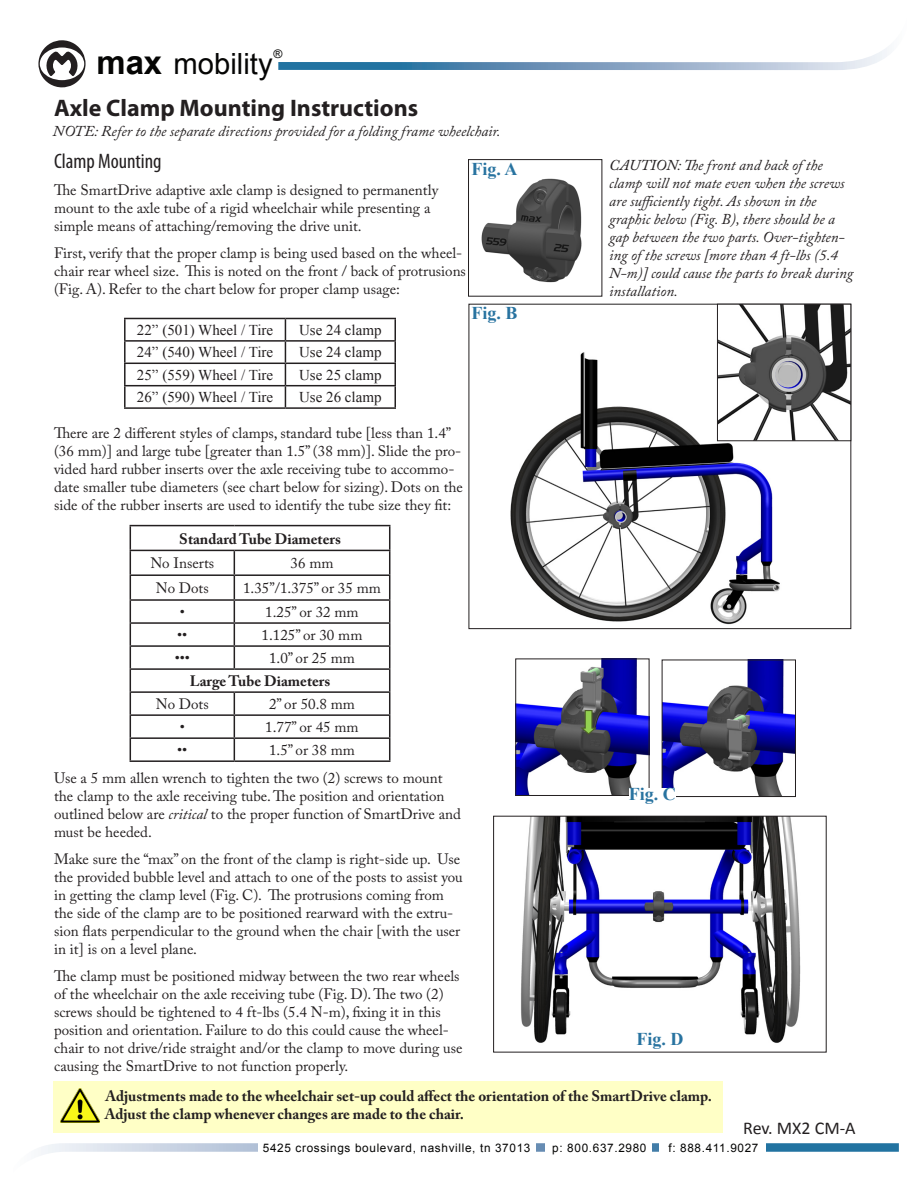
<style>
.page{position:relative;width:918px;height:1188px;background:#fff}
.page>*{position:absolute;margin:0;border:0;box-sizing:border-box;transform-origin:0 0}
.t1{font:29.25px "Arial";color:#050504}
.t2{font:700 24px "Myriad Pro";color:#231f20}
.Body{font:condensed 21px "Myriad Pro";color:#231f20}
.t3{font:700 18px "Times New Roman";color:#2873a0}
.t4{font:18px "Calibri";color:#231f20}
.Body-2{font:15px/18px "Adobe Caslon Pro";color:#231f20}
.Body-3{font:italic 15px/18px "Adobe Caslon Pro";color:#231f20}
.Body_Warnings{font:700 15px/18px "Adobe Caslon Pro";color:#231f20}
.t5{font:15px "Times New Roman";color:#231f20}
.Body-4{font:700 15px "Adobe Caslon Pro";color:#231f20}
.t6{font:11.7px "Arial";letter-spacing:.055em;color:#050504}
.s1{font-weight:700;font-size:32.85px}
.s2{font-style:italic}
</style>
<div class="page">
<svg style="left:41px;top:1143px;width:858px;height:12px"></svg>
<div style="left:259px;top:1142px;width:277px;height:12px;background:#fff"></div>
<div style="left:545px;top:1142px;width:107px;height:12px;background:#fff"></div>
<div style="left:660px;top:1142px;width:101px;height:11px;background:#fff"></div>
<div style="left:662px;top:1142px;width:103px;height:11px;background:#fff"></div>
<svg style="left:38px;top:40px;width:48px;height:47px"></svg>
<svg style="left:278px;top:48px;width:609px;height:22px"></svg>
<img style="left:510px;top:352px;width:281px;height:273px">
<hr style="left:124px;top:318px;width:161px;height:1px;background:#231f20">
<hr style="left:124px;top:319px;width:2px;height:21px;background:#231f20">
<hr style="left:285px;top:318px;width:111px;height:1px;background:#231f20">
<hr style="left:394px;top:319px;width:2px;height:21px;background:#231f20">
<hr style="left:124px;top:340px;width:161px;height:2px;background:#231f20">
<hr style="left:124px;top:342px;width:2px;height:21px;background:#231f20">
<hr style="left:285px;top:340px;width:111px;height:2px;background:#231f20">
<hr style="left:394px;top:342px;width:2px;height:21px;background:#231f20">
<hr style="left:124px;top:363px;width:161px;height:1px;background:#231f20">
<hr style="left:124px;top:364px;width:2px;height:21px;background:#231f20">
<hr style="left:285px;top:363px;width:111px;height:1px;background:#231f20">
<hr style="left:394px;top:364px;width:2px;height:21px;background:#231f20">
<hr style="left:124px;top:385px;width:161px;height:1px;background:#231f20">
<hr style="left:124px;top:386px;width:2px;height:21px;background:#231f20">
<hr style="left:285px;top:385px;width:111px;height:1px;background:#231f20">
<svg style="left:285px;top:319px;width:1px;height:88px"></svg>
<hr style="left:394px;top:386px;width:2px;height:21px;background:#231f20">
<hr style="left:124px;top:407px;width:161px;height:2px;background:#231f20">
<hr style="left:285px;top:407px;width:111px;height:2px;background:#231f20">
<hr style="left:130px;top:525px;width:104px;height:1px;background:#231f20">
<hr style="left:234px;top:525px;width:156px;height:1px;background:#231f20">
<hr style="left:130px;top:550px;width:104px;height:1px;background:#231f20">
<hr style="left:234px;top:550px;width:156px;height:1px;background:#231f20">
<hr style="left:130px;top:574px;width:104px;height:2px;background:#231f20">
<hr style="left:234px;top:574px;width:156px;height:2px;background:#231f20">
<hr style="left:130px;top:599px;width:104px;height:2px;background:#231f20">
<hr style="left:234px;top:599px;width:156px;height:2px;background:#231f20">
<hr style="left:130px;top:622px;width:104px;height:2px;background:#231f20">
<hr style="left:234px;top:622px;width:156px;height:2px;background:#231f20">
<hr style="left:130px;top:645px;width:104px;height:2px;background:#231f20">
<hr style="left:234px;top:645px;width:156px;height:2px;background:#231f20">
<svg style="left:234px;top:551px;width:1px;height:117px"></svg>
<hr style="left:130px;top:668px;width:104px;height:2px;background:#231f20">
<hr style="left:234px;top:668px;width:156px;height:2px;background:#231f20">
<hr style="left:130px;top:691px;width:104px;height:2px;background:#231f20">
<hr style="left:234px;top:691px;width:156px;height:2px;background:#231f20">
<hr style="left:130px;top:714px;width:104px;height:2px;background:#231f20">
<hr style="left:234px;top:714px;width:156px;height:2px;background:#231f20">
<hr style="left:130px;top:737px;width:104px;height:2px;background:#231f20">
<svg style="left:130px;top:526px;width:1px;height:234px"></svg>
<hr style="left:234px;top:737px;width:156px;height:2px;background:#231f20">
<svg style="left:234px;top:693px;width:1px;height:67px"></svg>
<svg style="left:389px;top:526px;width:1px;height:234px"></svg>
<hr style="left:130px;top:760px;width:104px;height:2px;background:#231f20">
<hr style="left:234px;top:760px;width:156px;height:2px;background:#231f20">
<div style="left:53px;top:1081px;width:670px;height:51px;background:#ffffc6"></div>
<img style="left:61px;top:1089px;width:38px;height:33px">
<img style="left:664px;top:662px;width:130px;height:133px">
<div style="left:662px;top:660px;width:134px;height:137px;border:1px solid #231f20"></div>
<img style="left:719px;top:306px;width:130px;height:133px">
<div style="left:717px;top:304px;width:134px;height:137px;border:1px solid #231f20"></div>
<img style="left:521px;top:818px;width:280px;height:225px">
<div style="left:493px;top:816px;width:334px;height:237px;border:1px solid #231f20"></div>
<img style="left:517px;top:661px;width:130px;height:133px">
<div style="left:515px;top:659px;width:134px;height:137px;border:1px solid #231f20"></div>
<img style="left:481px;top:178px;width:101px;height:105px">
<div style="left:468px;top:159px;width:134px;height:138px;border:1px solid #231f20"></div>
<svg style="left:580px;top:710px;width:18px;height:25px"></svg>
<div style="left:637px;top:1033px;width:47px;height:12px;background:#fff"></div>
<div style="left:629px;top:788px;width:47px;height:12px;background:#fff"></div>
<h1 class="t1" style="left:96px;top:44px;width:178px"><span class="s1">max</span> mobility</h1>
<p class="t6" style="left:274px;top:46px;width:10px">®</p>
<p class="t2" style="left:54px;top:92px;width:366px">Axle Clamp Mounting Instructions</p>
<p class="Body" style="left:54px;top:148px;width:109px">Clamp Mounting</p>
<p class="Body-2" style="left:54px;top:181px;width:386px">The SmartDrive adaptive axle clamp is designed to permanently mount to the axle tube of a rigid wheelchair while presenting a simple means of attaching/removing the drive unit.</p>
<p class="Body-2" style="left:54px;top:244px;width:413px">First, verify that the proper clamp is being used based on the wheel&shy;chair rear wheel size. This is noted on the front / back of protrusions (Fig. A). Refer to the chart below for proper clamp usage:</p>
<p class="t5" style="left:137px;top:320px;width:138px">22” (501) Wheel / Tire</p>
<p class="t5" style="left:299px;top:320px;width:84px">Use 24 clamp</p>
<p class="t5" style="left:137px;top:342px;width:138px">24” (540) Wheel / Tire</p>
<p class="t5" style="left:299px;top:342px;width:84px">Use 24 clamp</p>
<p class="t5" style="left:137px;top:365px;width:138px">25” (559) Wheel / Tire</p>
<p class="t5" style="left:299px;top:365px;width:84px">Use 25 clamp</p>
<p class="t5" style="left:137px;top:387px;width:138px">26” (590) Wheel / Tire</p>
<p class="t5" style="left:299px;top:387px;width:84px">Use 26 clamp</p>
<p class="Body-2" style="left:54px;top:424px;width:410px">There are 2 different styles of clamps, standard tube [less than 1.4” (36 mm)] and large tube [greater than 1.5” (38 mm)]. Slide the pro&shy;vided hard rubber inserts over the axle receiving tube to accommo&shy;date smaller tube diameters (see chart below for sizing). Dots on the side of the rubber inserts are used to identify the tube size they fit:</p>
<p class="Body-4" style="left:179px;top:530px;width:163px">Standard Tube Diameters</p>
<p class="Body-2" style="left:150px;top:554px;width:65px">No Inserts</p>
<p class="Body-2" style="left:291px;top:554px;width:44px">36 mm</p>
<p class="Body-2" style="left:156px;top:579px;width:54px">No Dots</p>
<p class="Body-2" style="left:243px;top:579px;width:139px">1.35”/1.375” or 35 mm</p>
<p class="Body-2" style="left:180px;top:603px;width:7px">•</p>
<p class="Body-2" style="left:265px;top:603px;width:95px">1.25” or 32 mm</p>
<p class="Body-2" style="left:177px;top:626px;width:12px">••</p>
<p class="Body-2" style="left:262px;top:626px;width:102px">1.125” or 30 mm</p>
<p class="Body-2" style="left:175px;top:649px;width:17px">•••</p>
<p class="Body-2" style="left:269px;top:649px;width:87px">1.0” or 25 mm</p>
<p class="Body-4" style="left:190px;top:672px;width:142px">Large Tube Diameters</p>
<p class="Body-2" style="left:156px;top:695px;width:54px">No Dots</p>
<p class="Body-2" style="left:269px;top:695px;width:87px">2” or 50.8 mm</p>
<p class="Body-2" style="left:180px;top:718px;width:7px">•</p>
<p class="Body-2" style="left:265px;top:718px;width:95px">1.77” or 45 mm</p>
<p class="Body-2" style="left:177px;top:741px;width:12px">••</p>
<p class="Body-2" style="left:269px;top:741px;width:87px">1.5” or 38 mm</p>
<p class="Body-2" style="left:54px;top:769px;width:408px">Use a 5 mm allen wrench to tighten the two (2) screws to mount the clamp to the axle receiving tube. The position and orientation outlined below are <span class="s2">critical</span> to the proper function of SmartDrive and must be heeded.</p>
<p class="Body-2" style="left:54px;top:850px;width:410px">Make sure the “max” on the front of the clamp is right-side up. Use the provided bubble level and attach to one of the posts to assist you in getting the clamp level (Fig. C). The protrusions coming from the side of the clamp are to be positioned rearward with the extru&shy;sion flats perpendicular to the ground when the chair [with the user in it] is on a level plane.</p>
<p class="Body-2" style="left:54px;top:967px;width:410px">The clamp must be positioned midway between the two rear wheels of the wheelchair on the axle receiving tube (Fig. D). The two (2) screws should be tightened to 4 ft-lbs (5.4 N-m), fixing it in this position and orientation. Failure to do this could cause the wheel&shy;chair to not drive/ride straight and/or the clamp to move during use causing the SmartDrive to not function properly.</p>
<p class="Body-3" style="left:53px;top:122px;width:449px">NOTE: Refer to the separate directions provided for a folding frame wheelchair.</p>
<p class="t3" style="left:471px;top:156px;width:47px">Fig. A</p>
<p class="t3" style="left:471px;top:301px;width:48px">Fig. B</p>
<p class="Body-3" style="left:609px;top:156px;width:246px">CAUTION: The front and back of the clamp will not mate even when the screws are sufficiently tight. As shown in the graphic below (Fig. B), there should be a gap between the two parts. Over-tighten&shy;ing of the screws [more than 4 ft-lbs (5.4<br>N-m)] could cause the parts to break during installation.</p>
<p class="t3" style="left:629px;top:782px;width:48px">Fig. C</p>
<p class="t3" style="left:637px;top:1027px;width:48px">Fig. D</p>
<p class="Body_Warnings" style="left:105px;top:1087px;width:609px">Adjustments made to the wheelchair set-up could affect the orientation of the SmartDrive clamp.<br>Adjust the clamp whenever changes are made to the chair.</p>
<p class="t4" style="left:743px;top:1117px;width:114px">Rev. MX2 CM-A</p>
<p class="t6" style="left:263px;top:1140px;width:269px">5425 crossings boulevard, nashville, tn 37013</p>
<p class="t6" style="left:552px;top:1140px;width:96px">p: 800.637.2980</p>
<p class="t6" style="left:668px;top:1140px;width:92px">f: 888.411.9027</p>
</div>
